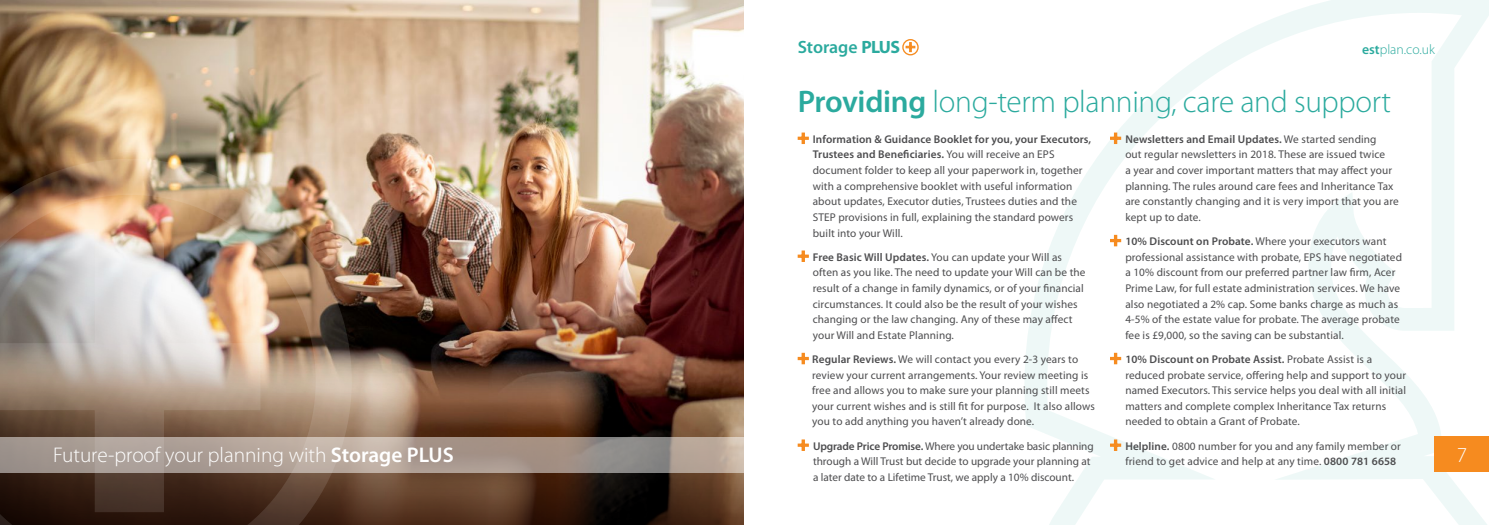
<style>
.page{position:relative;width:1489px;height:525px;background:#fff}
.page>*{position:absolute;margin:0;border:0;box-sizing:border-box;transform-origin:0 0}
.t1{font:300 31.25px "Myriad Pro";letter-spacing:-.01em;color:#2baa9e}
.t2{font:300 21.25px "Myriad Pro";color:#fff}
.t3{font:600 17.88px "Myriad Pro";color:#2baa9e}
.t4{font:300 13.75px "Myriad Pro";color:#2baa9e}
.t5{font:11.25px/15.6px "Myriad Pro";letter-spacing:.01em;color:#4d4d4f}
.s1{font-weight:600}
.s2{font-weight:700}
.s3{font-weight:700;font-size:18.75px;color:#f68b1f}
</style>
<div class="page">
<img style="left:0;top:0;width:744px;height:214px">
<img style="left:352px;top:214px;width:392px;height:140px">
<svg style="left:352px;top:354px;width:392px;height:170px"></svg>
<svg style="left:352px;top:437px;width:392px;height:35px"></svg>
<img style="left:0;top:159px;width:352px;height:365px">
<img style="left:0;top:230px;width:272px;height:294px">
<svg style="left:1025px;top:0;width:463px;height:524px"></svg>
<div style="left:1433px;top:435px;width:55px;height:36px;background:#f68b1f"></div>
<div style="left:902px;top:39px;width:16px;height:16px;border:1px solid #f68b1f;border-radius:50%"></div>
<svg style="left:905px;top:42px;width:10px;height:10px"></svg>
<h2 class="t2" style="left:53px;top:442px;width:402px">Future-proof your planning with <span class="s1">Storage PLUS</span></h2>
<h3 class="t3" style="left:797px;top:37px;width:104px">Storage <span class="s2">PLUS</span></h3>
<p class="t4" style="left:1361px;top:42px;width:74px"><span class="s1">est</span>plan.co.uk</p>
<h1 class="t1" style="left:797px;top:84px;width:595px"><span class="s1">Providing</span> long-term planning, care and support</h1>
<p class="t5" style="left:812px;top:131px;width:280px;text-indent:-15px"><span class="s3">+</span> <span class="s1">Information &amp; Guidance Booklet for you, your Executors, Trustees and Beneficiaries.</span> You will receive an EPS document folder to keep all your paperwork in, together with a comprehensive booklet with useful information about updates, Executor duties, Trustees duties and the STEP provisions in full, explaining the standard powers built into your Will.</p>
<p class="t5" style="left:812px;top:249px;width:274px;text-indent:-15px"><span class="s3">+</span> <span class="s1">Free Basic Will Updates.</span> You can update your Will as often as you like. The need to update your Will can be the result of a change in family dynamics, or of your financial circumstances. It could also be the result of your wishes changing or the law changing. Any of these may affect your Will and Estate Planning.</p>
<p class="t5" style="left:812px;top:351px;width:284px;text-indent:-15px"><span class="s3">+</span> <span class="s1">Regular Reviews.</span> We will contact you every 2-3 years to review your current arrangements. Your review meeting is free and allows you to make sure your planning still meets your current wishes and is still fit for purpose. It also allows you to add anything you haven’t already done.</p>
<p class="t5" style="left:813px;top:438px;width:282px;text-indent:-15px"><span class="s3">+</span> <span class="s1">Upgrade Price Promise.</span> Where you undertake basic planning through a Will Trust but decide to upgrade your planning at a later date to a Lifetime Trust, we apply a 10% discount.</p>
<p class="t5" style="left:1125px;top:131px;width:275px;text-indent:-15px"><span class="s3">+</span> <span class="s1">Newsletters and Email Updates.</span> We started sending<br>out regular newsletters in 2018. These are issued twice<br>a year and cover important matters that may affect your planning. The rules around care fees and Inheritance Tax are constantly changing and it is very import that you are kept up to date.</p>
<p class="t5" style="left:1125px;top:233px;width:278px;text-indent:-15px"><span class="s3">+</span> <span class="s1">10% Discount on Probate.</span> Where your executors want professional assistance with probate, EPS have negotiated a 10% discount from our preferred partner law firm, Acer Prime Law, for full estate administration services. We have also negotiated a 2% cap. Some banks charge as much as 4-5% of the estate value for probate. The average probate fee is £9,000, so the saving can be substantial.</p>
<p class="t5" style="left:1125px;top:351px;width:282px;text-indent:-15px"><span class="s3">+</span> <span class="s1">10% Discount on Probate Assist.</span> Probate Assist is a reduced probate service, offering help and support to your named Executors. This service helps you deal with all initial matters and complete complex Inheritance Tax returns needed to obtain a Grant of Probate.</p>
<p class="t5" style="left:1125px;top:438px;width:277px;text-indent:-15px"><span class="s3">+</span> <span class="s1">Helpline.</span> 0800 number for you and any family member or friend to get advice and help at any time. <span class="s1">0800 781 6658</span></p>
<h2 class="t2" style="left:1456px;top:442px;width:12px">7</h2>
</div>
